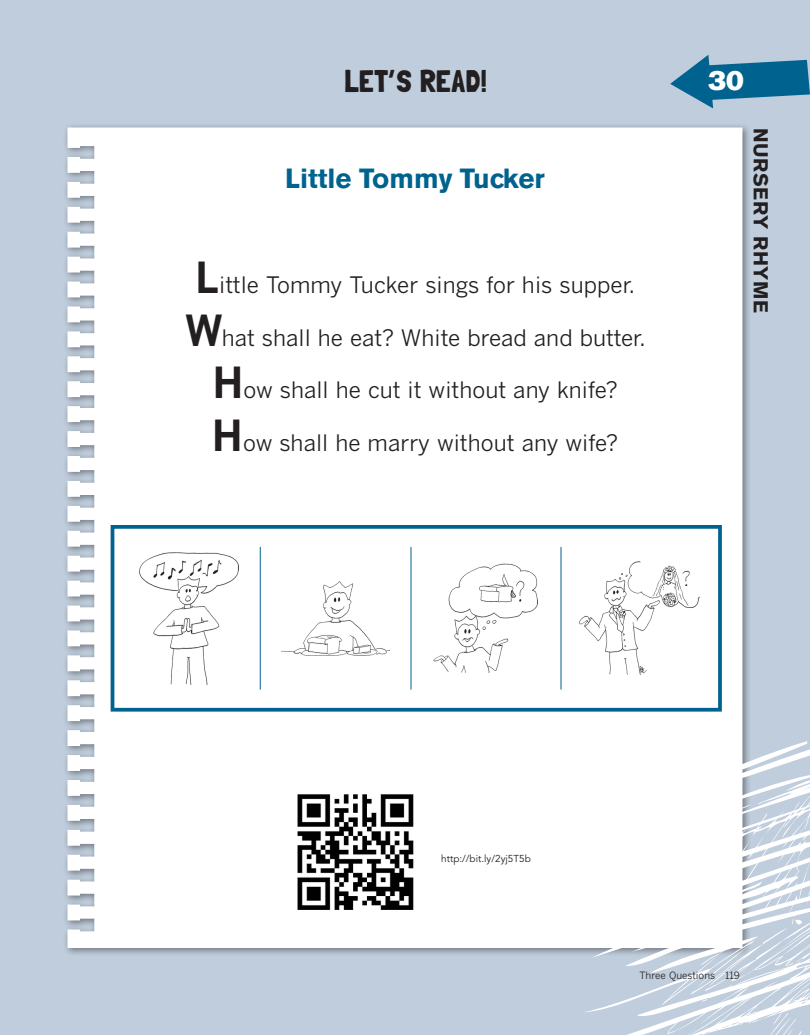
<style>
.page{position:relative;width:810px;height:1035px;background:#bfcddc}
.page>*{position:absolute;margin:0;border:0;box-sizing:border-box;transform-origin:0 0}
.t1{font:31.25px "Londrina Solid";color:#231f20}
.t2{font:700 27.5px "Akzidenz Grotesk BE";color:#00628e}
.t3{font:27.5px "Akzidenz Grotesk BE Super";color:#fff}
.t4{font:22.5px "Benton Gothic";color:#231f20}
.t5{font:700 20px "Akzidenz Grotesk BE";letter-spacing:.035em;color:#231f20}
.t6{font:10px "Avenir";color:#221e1f}
.t7{font:10px "Benton Gothic";color:#231f20}
.s1{font-weight:700;font-size:42.5px}
</style>
<div class="page">
<div style="left:62px;top:122px;width:689px;height:835px;background:#231f20;opacity:.5"></div>
<div style="left:68px;top:128px;width:674px;height:820px;background:#fff"></div>
<svg style="left:670px;top:55px;width:140px;height:53px"></svg>
<svg style="left:571px;top:724px;width:239px;height:311px"></svg>
<img style="left:579px;top:561px;width:120px;height:114px">
<hr style="left:260px;top:547px;width:1px;height:143px;background:#00628e">
<hr style="left:411px;top:547px;width:1px;height:143px;background:#00628e">
<hr style="left:561px;top:547px;width:1px;height:143px;background:#00628e">
<img style="left:139px;top:552px;width:99px;height:132px">
<img style="left:281px;top:581px;width:108px;height:74px">
<img style="left:433px;top:564px;width:105px;height:109px">
<div style="left:111px;top:525px;width:611px;height:187px;border:4px solid #00628e"></div>
<img style="left:297px;top:794px;width:117px;height:116px">
<h1 class="t1" style="left:345px;top:62px;width:144px">LET’S READ!</h1>
<p class="t2" style="left:285px;top:163px;width:261px">Little Tommy Tucker</p>
<p class="t4" style="left:195px;top:271px;width:441px"><span class="s1">L</span>ittle Tommy Tucker sings for his supper.</p>
<p class="t4" style="left:184px;top:324px;width:463px"><span class="s1">W</span>hat shall he eat? White bread and butter.</p>
<p class="t4" style="left:212px;top:376px;width:407px"><span class="s1">H</span>ow shall he cut it without any knife?</p>
<p class="t4" style="left:212px;top:429px;width:408px"><span class="s1">H</span>ow shall he marry without any wife?</p>
<p class="t3" style="left:708px;top:65px;width:37px">30</p>
<p class="t5" style="left:772px;top:128px;width:187px;rotate:90deg">NURSERY RHYME</p>
<p class="t6" style="left:441px;top:853px;width:91px">http://bit.ly/2yj5T5b</p>
<p class="t7" style="left:640px;top:970px;width:102px">Three Questions 119</p>
</div>
